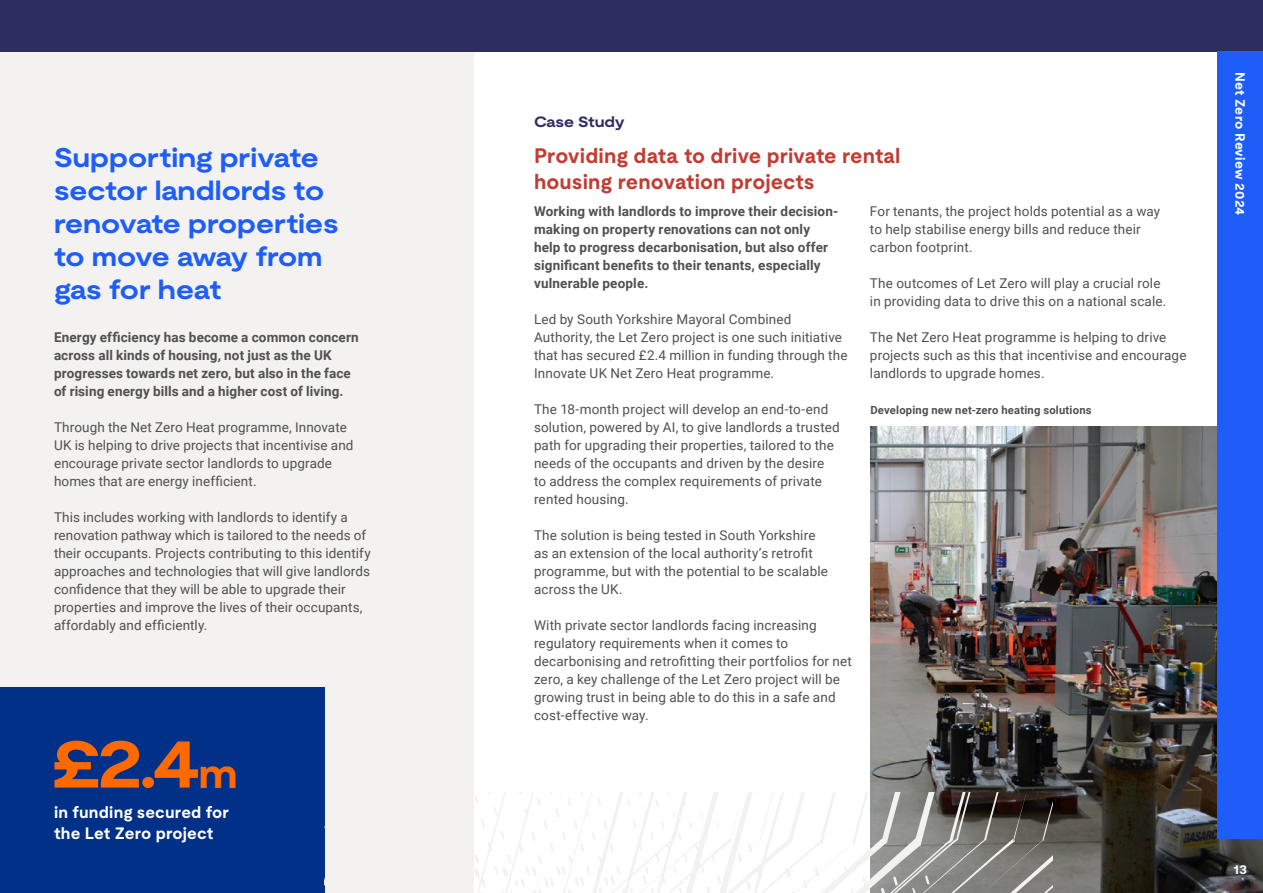
<style>
.page{position:relative;width:1263px;height:893px;background:#fff}
.page>*{position:absolute;margin:0;border:0;box-sizing:border-box;transform-origin:0 0}
.t1{font:700 expanded 72px "Moderat";color:#ff6900}
.t2{font:700 expanded 27px/33px "Moderat";color:#1e5df8}
.t3{font:700 21px/25.5px "Moderat";letter-spacing:.005em;color:#c13d33}
.t4{font:700 16.5px/21px "Moderat";letter-spacing:.01em;color:#fff}
.t5{font:700 expanded 15px "Moderat";letter-spacing:-.005em;color:#2e2d62}
.t6{font:13.5px/18px "Roboto";letter-spacing:.01em;color:#505050}
.t7{font:700 13.5px/18px "Roboto";letter-spacing:.01em;color:#505050}
.t8{font:700 13.5px "Moderat";letter-spacing:.01em;color:#fff}
.t9{font:700 11.25px "Roboto";letter-spacing:.02em;color:#505050}
.s1{font-size:42px}
</style>
<div class="page">
<div style="left:0;top:52px;width:474px;height:841px;background:#f3f2f1"></div>
<div style="left:0;top:687px;width:324px;height:206px;background:#003088"></div>
<img style="left:870px;top:427px;width:392px;height:466px">
<svg style="left:324px;top:792px;width:729px;height:101px"></svg>
<div style="left:0;top:0;width:1263px;height:52px;background:#2e2d62"></div>
<div style="left:1218px;top:52px;width:45px;height:787px;background:#1e5df8"></div>
<h2 class="t2" style="left:54px;top:140px;width:286px">Supporting private sector landlords to renovate properties to move away from gas for heat</h2>
<p class="t7" style="left:54px;top:328px;width:306px">Energy efficiency has become a common concern across all kinds of housing, not just as the UK progresses towards net zero, but also in the face of rising energy bills and a higher cost of living.</p>
<p class="t6" style="left:54px;top:418px;width:301px">Through the Net Zero Heat programme, Innovate UK is helping to drive projects that incentivise and encourage private sector landlords to upgrade homes that are energy inefficient.</p>
<p class="t6" style="left:54px;top:508px;width:318px">This includes working with landlords to identify a renovation pathway which is tailored to the needs of their occupants. Projects contributing to this identify approaches and technologies that will give landlords confidence that they will be able to upgrade their properties and improve the lives of their occupants, affordably and efficiently.</p>
<h1 class="t1" style="left:51px;top:707px;width:188px">£2.4<span class="s1">m</span></h1>
<p class="t4" style="left:54px;top:801px;width:177px">in funding secured for the Let Zero project</p>
<p class="t5" style="left:534px;top:110px;width:92px">Case Study</p>
<h3 class="t3" style="left:534px;top:142px;width:368px">Providing data to drive private rental housing renovation projects</h3>
<p class="t7" style="left:534px;top:202px;width:306px">Working with landlords to improve their decision&shy;making on property renovations can not only help to progress decarbonisation, but also offer significant benefits to their tenants, especially vulnerable people.</p>
<p class="t6" style="left:534px;top:310px;width:315px">Led by South Yorkshire Mayoral Combined Authority, the Let Zero project is one such initiative that has secured £2.4 million in funding through the Innovate UK Net Zero Heat programme.</p>
<p class="t6" style="left:534px;top:400px;width:307px">The 18-month project will develop an end-to-end solution, powered by AI, to give landlords a trusted path for upgrading their properties, tailored to the needs of the occupants and driven by the desire to address the complex requirements of private rented housing.</p>
<p class="t6" style="left:534px;top:526px;width:296px">The solution is being tested in South Yorkshire as an extension of the local authority’s retrofit programme, but with the potential to be scalable across the UK.</p>
<p class="t6" style="left:534px;top:616px;width:319px">With private sector landlords facing increasing regulatory requirements when it comes to decarbonising and retrofitting their portfolios for net zero, a key challenge of the Let Zero project will be growing trust in being able to do this in a safe and cost-effective way.</p>
<p class="t6" style="left:870px;top:202px;width:292px">For tenants, the project holds potential as a way to help stabilise energy bills and reduce their carbon footprint.</p>
<p class="t6" style="left:870px;top:274px;width:298px">The outcomes of Let Zero will play a crucial role in providing data to drive this on a national scale.</p>
<p class="t6" style="left:870px;top:328px;width:318px">The Net Zero Heat programme is helping to drive projects such as this that incentivise and encourage landlords to upgrade homes.</p>
<p class="t9" style="left:870px;top:402px;width:223px">Developing new net-zero heating solutions</p>
<p class="t8" style="left:1250px;top:72px;width:145px;rotate:90deg">Net Zero Review 2024</p>
<p class="t8" style="left:1233px;top:859px;width:15px">13</p>
</div>
